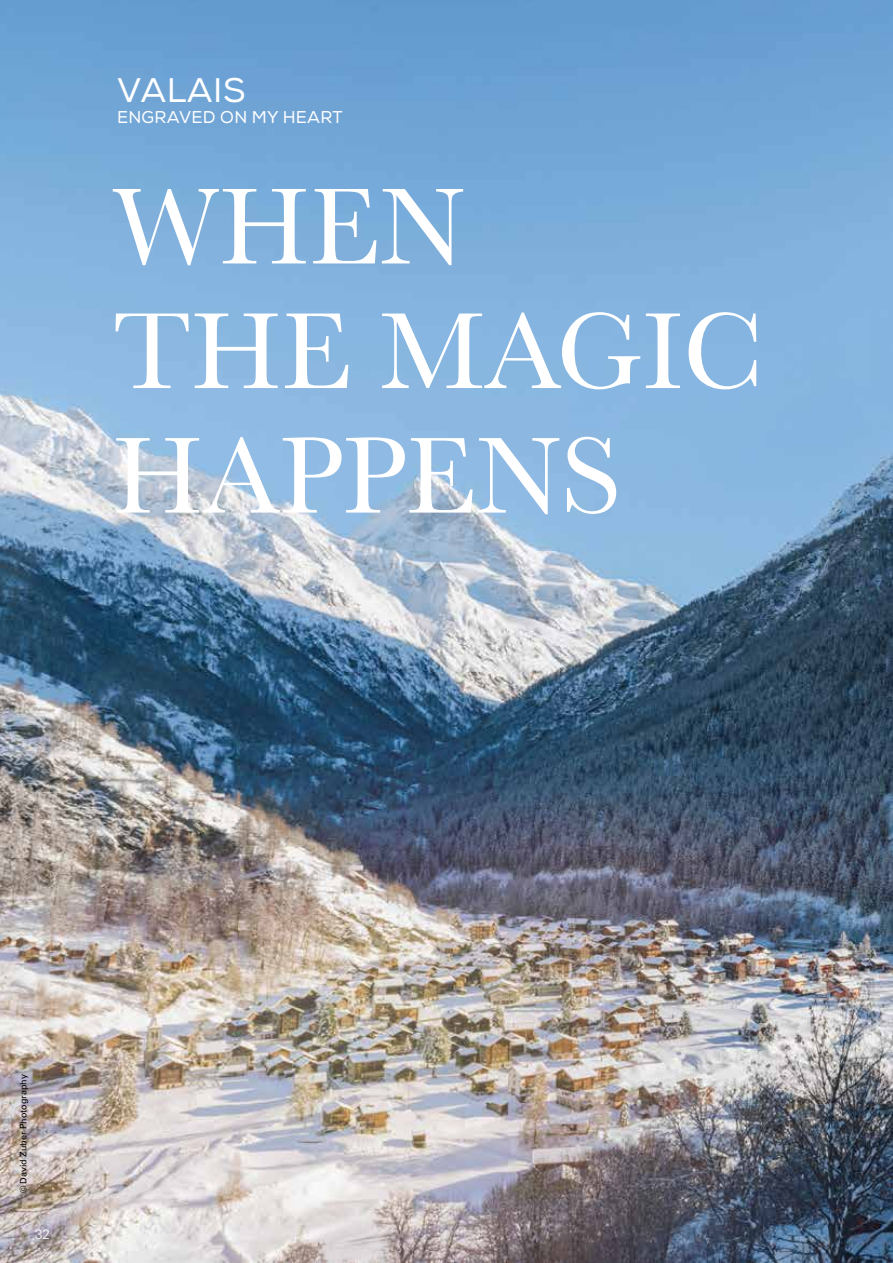
<style>
.page{position:relative;width:893px;height:1263px;background:#fff}
.page>*{position:absolute;margin:0;border:0;box-sizing:border-box;transform-origin:0 0}
.t1{font:112.5px/124.5px "Baskerville";color:#fff}
.t2{font:34.05px "Nexa";letter-spacing:.015em;color:#fff}
.t3{font:16.95px "Nexa";letter-spacing:.015em;color:#fff}
.t4{font:300 13.5px "Univers LT Std";color:#fff}
.t5{font:9px "Univers LT Std";color:#000}
</style>
<div class="page">
<img style="left:0;top:0;width:893px;height:1263px">
<h2 class="t2" style="left:117px;top:70px;width:130px">VALAIS</h2>
<h3 class="t3" style="left:117px;top:106px;width:227px">ENGRAVED ON MY HEART</h3>
<h1 class="t1" style="left:113px;top:166px;width:652px">WHEN<br>THE MAGIC<br>HAPPENS</h1>
<p class="t5" style="left:18px;top:1193px;width:121px;rotate:-90deg">© David Zuber Photography</p>
<h3 class="t4" style="left:35px;top:1225px;width:17px">32</h3>
</div>
